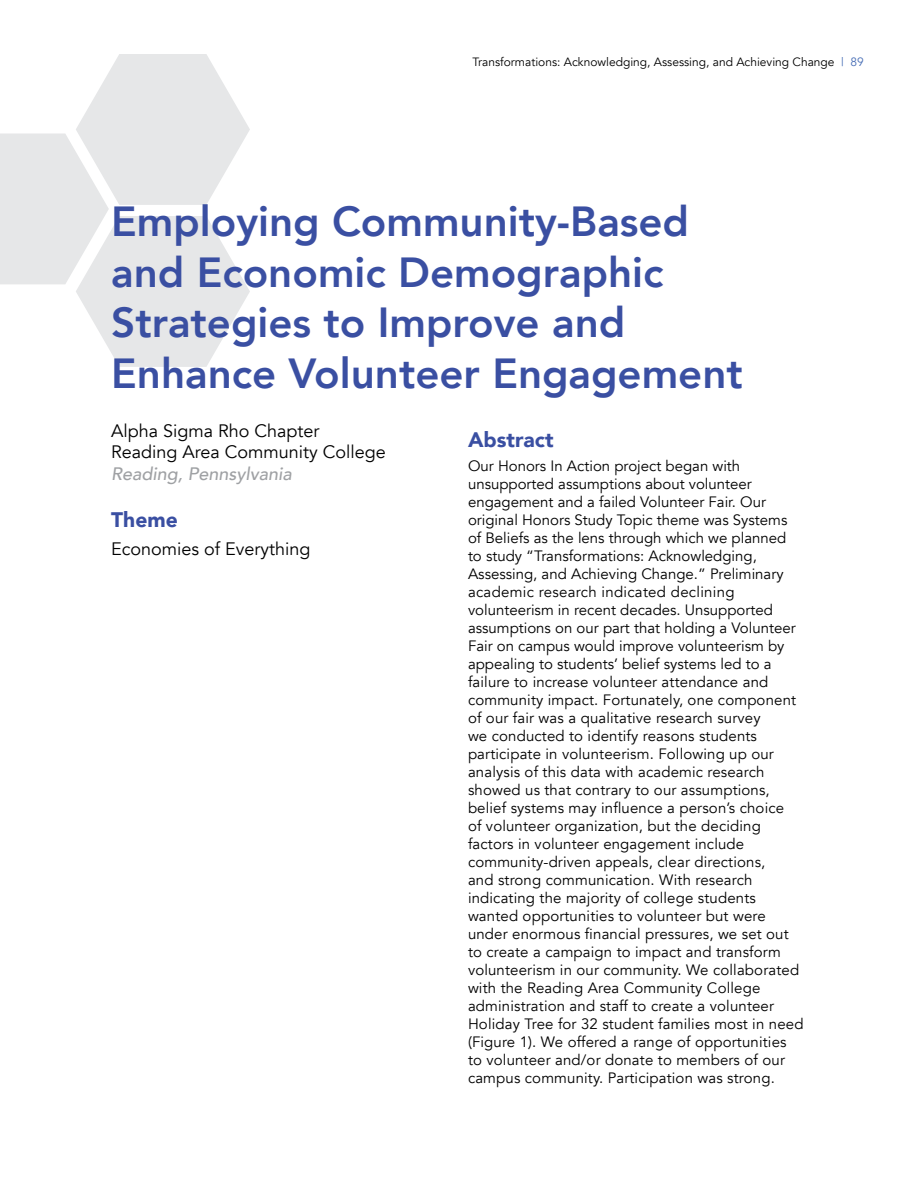
<style>
.page{position:relative;width:918px;height:1188px;background:#fff}
.page>*{position:absolute;margin:0;border:0;box-sizing:border-box;transform-origin:0 0}
.t1{font:800 42px/50.4px "Avenir";color:#3a4fa2}
.t2{font:900 21px "Avenir";color:#3a4fa2}
.t3{font:18px/21.6px "Avenir";color:#000}
.t4{font:italic 500 18px "Avenir";color:#9fa1a4}
.t5{font:15px/18px "Avenir";letter-spacing:.01em;color:#000}
.t6{font:12px "Avenir";color:#000}
.s1{color:#476db5}
</style>
<div class="page">
<svg style="left:0;top:54px;width:250px;height:313px"></svg>
<p class="t6" style="left:472px;top:55px;width:393px">Transformations: Acknowledging, Assessing, and Achieving Change <span class="s1">| 89</span></p>
<h1 class="t1" style="left:111px;top:197px;width:633px">Employing Community-Based and Economic Demographic<br>Strategies to Improve and<br>Enhance Volunteer Engagement</h1>
<p class="t3" style="left:111px;top:420px;width:276px">Alpha Sigma Rho Chapter<br>Reading Area Community College</p>
<p class="t4" style="left:111px;top:463px;width:182px">Reading, Pennsylvania</p>
<h2 class="t2" style="left:111px;top:501px;width:68px">Theme</h2>
<p class="t3" style="left:111px;top:538px;width:201px">Economies of Everything</p>
<h2 class="t2" style="left:468px;top:421px;width:87px">Abstract</h2>
<p class="t5" style="left:468px;top:457px;width:337px">Our Honors In Action project began with unsupported assumptions about volunteer engagement and a failed Volunteer Fair. Our original Honors Study Topic theme was Systems of Beliefs as the lens through which we planned to study “Transformations: Acknowledging, Assessing, and Achieving Change.” Preliminary academic research indicated declining volunteerism in recent decades. Unsupported assumptions on our part that holding a Volunteer Fair on campus would improve volunteerism by appealing to students’ belief systems led to a failure to increase volunteer attendance and community impact. Fortunately, one component of our fair was a qualitative research survey<br>we conducted to identify reasons students participate in volunteerism. Following up our analysis of this data with academic research showed us that contrary to our assumptions, belief systems may influence a person’s choice<br>of volunteer organization, but the deciding factors in volunteer engagement include community-driven appeals, clear directions,<br>and strong communication. With research indicating the majority of college students wanted opportunities to volunteer but were under enormous financial pressures, we set out to create a campaign to impact and transform volunteerism in our community. We collaborated with the Reading Area Community College administration and staff to create a volunteer Holiday Tree for 32 student families most in need (Figure 1). We offered a range of opportunities to volunteer and/or donate to members of our campus community. Participation was strong.</p>
</div>
